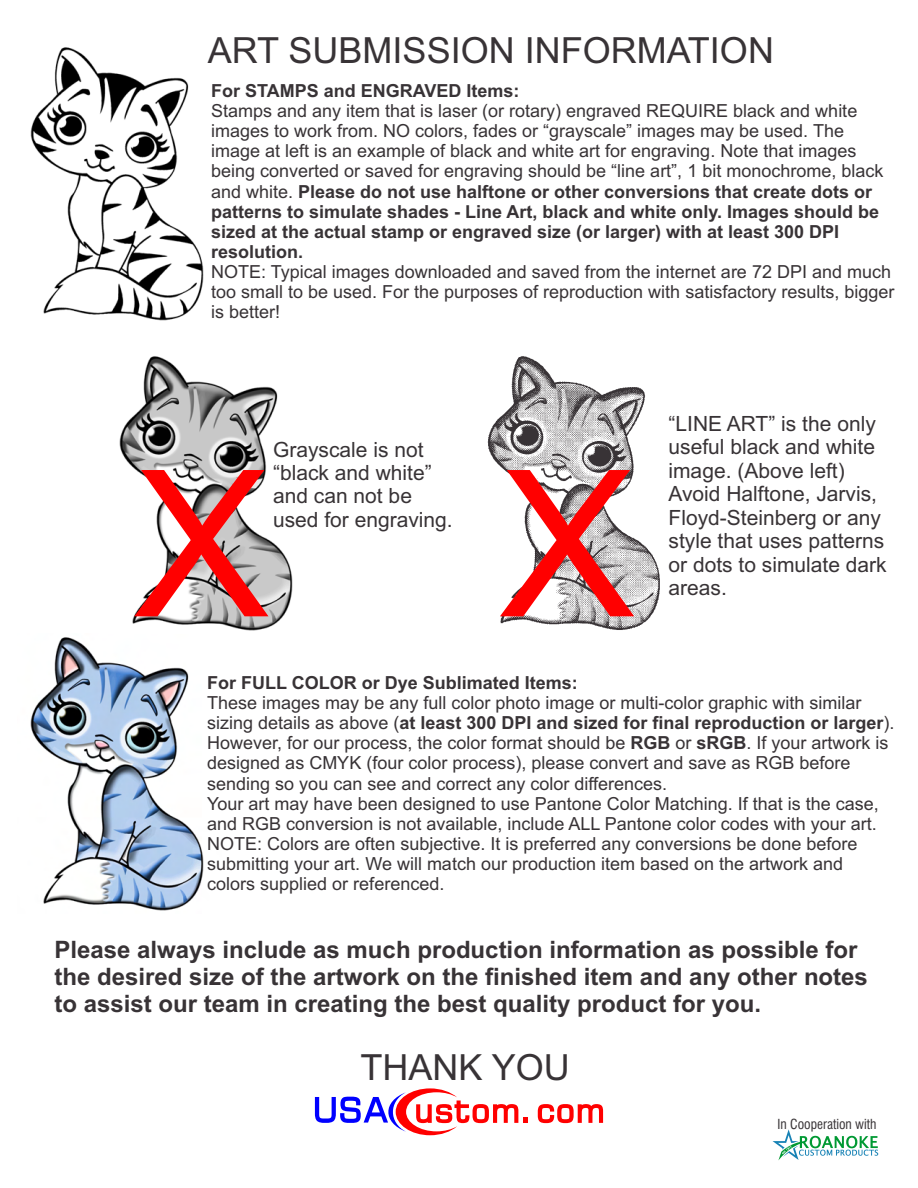
<style>
.page{position:relative;width:918px;height:1188px;background:#fff}
.page>*{position:absolute;margin:0;border:0;box-sizing:border-box;transform-origin:0 0}
.t1{font:204.3px "Arial";color:#f00}
.t2{font:36px "Arial";color:#383336}
.t3{font:700 24px/26.8px "Arial";color:#383336}
.t4{font:21px/23.4px "Arial";color:#383336}
.t5{font:18px/20.1px "Arial";color:#383336}
.t6{font:700 18px "Arial";color:#383336}
.t7{font:condensed 13.5px "Swiss 721 BT";color:#383336}
.s1{font-weight:700}
</style>
<div class="page">
<img style="left:487px;top:356px;width:173px;height:274px">
<img style="left:30px;top:637px;width:174px;height:274px">
<img style="left:119px;top:356px;width:174px;height:275px">
<img style="left:30px;top:47px;width:174px;height:274px">
<svg style="left:773px;top:1129px;width:105px;height:31px"></svg>
<svg style="left:538px;top:1104px;width:65px;height:19px"></svg>
<svg style="left:315px;top:1088px;width:213px;height:47px"></svg>
<h2 class="t2" style="left:208px;top:36px;width:568px">ART SUBMISSION INFORMATION</h2>
<p class="t6" style="left:211px;top:84px;width:310px">For STAMPS and ENGRAVED Items:</p>
<p class="t5" style="left:211px;top:102px;width:674px">Stamps and any item that is laser (or rotary) engraved REQUIRE black and white images to work from. NO colors, fades or “grayscale” images may be used. The image at left is an example of black and white art for engraving. Note that images being converted or saved for engraving should be “line art”, 1 bit monochrome, black and white. <span class="s1">Please do not use halftone or other conversions that create dots or patterns to simulate shades - Line Art, black and white only. Images should be sized at the actual stamp or engraved size (or larger) with at least 300 DPI resolution.</span></p>
<p class="t5" style="left:211px;top:263px;width:685px">NOTE: Typical images downloaded and saved from the internet are 72 DPI and much too small to be used. For the purposes of reproduction with satisfactory results, bigger is better!</p>
<p class="t4" style="left:273px;top:439px;width:181px">Grayscale is not “black and white” and can not be used for engraving.</p>
<h1 class="t1" style="left:133px;top:468px;width:503px">X X</h1>
<p class="t4" style="left:669px;top:414px;width:220px">“LINE ART” is the only useful black and white image. (Above left)<br>Avoid Halftone, Jarvis,<br>Floyd-Steinberg or any style that uses patterns or dots to simulate dark areas.</p>
<p class="t6" style="left:207px;top:676px;width:372px">For FULL COLOR or Dye Sublimated Items:</p>
<p class="t5" style="left:207px;top:694px;width:689px">These images may be any full color photo image or multi-color graphic with similar sizing details as above (<span class="s1">at least 300 DPI and sized for final reproduction or larger</span>).<br>However, for our process, the color format should be <span class="s1">RGB</span> or <span class="s1">sRGB</span>. If your artwork is designed as CMYK (four color process), please convert and save as RGB before sending so you can see and correct any color differences.<br>Your art may have been designed to use Pantone Color Matching. If that is the case, and RGB conversion is not available, include ALL Pantone color codes with your art.<br>NOTE: Colors are often subjective. It is preferred any conversions be done before submitting your art. We will match our production item based on the artwork and colors supplied or referenced.</p>
<h3 class="t3" style="left:54px;top:938px;width:815px">Please always include as much production information as possible for the desired size of the artwork on the finished item and any other notes to assist our team in creating the best quality product for you.</h3>
<h2 class="t2" style="left:360px;top:1053px;width:211px">THANK YOU</h2>
<p class="t7" style="left:777px;top:1119px;width:101px">In Cooperation with</p>
</div>
